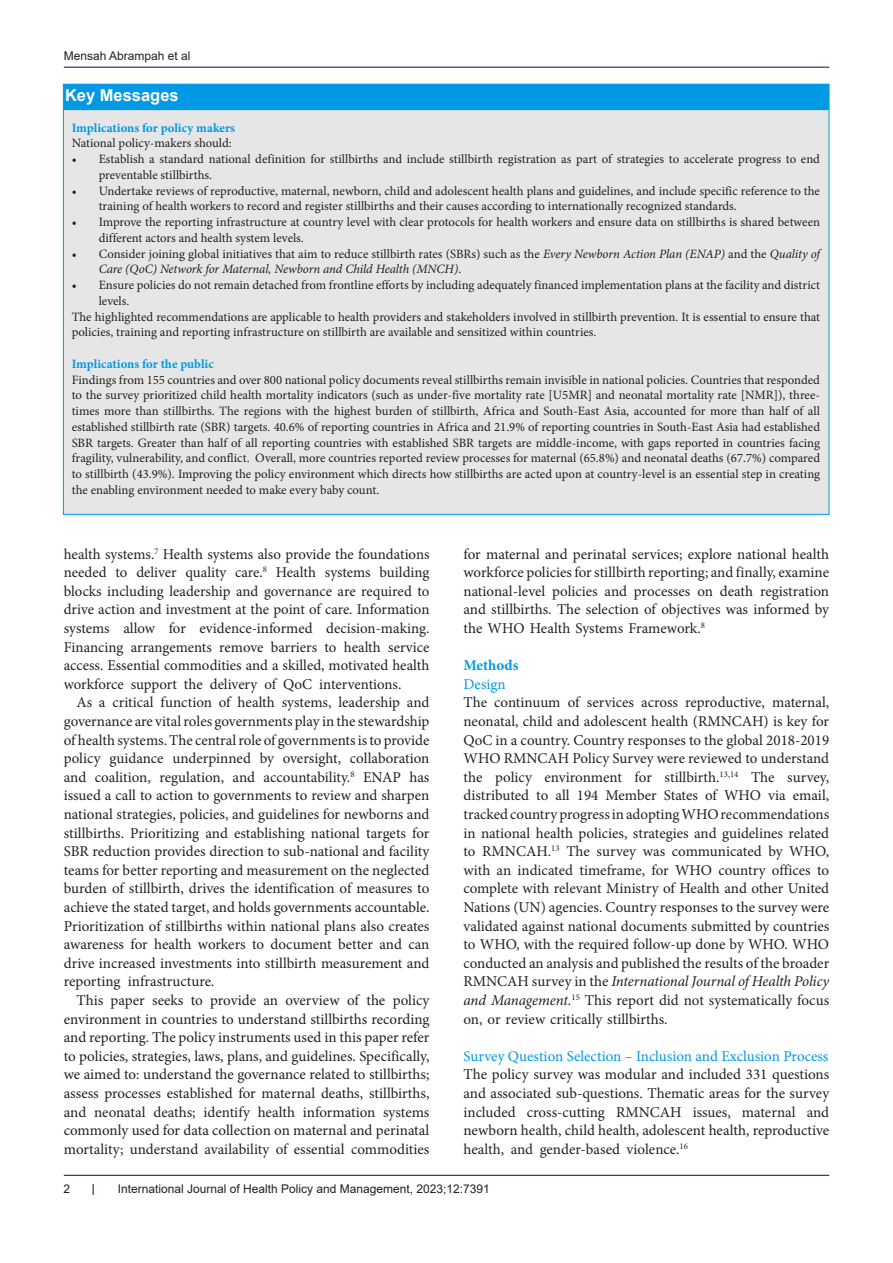
<style>
.page{position:relative;width:893px;height:1263px;background:#fff}
.page>*{position:absolute;margin:0;border:0;box-sizing:border-box;transform-origin:0 0}
.t1{font:700 16.5px "Arial";color:#fff}
.t2{font:15px/18.6px "Minion Pro";color:#231f20;text-align:justify}
.annotation_text{font:15px "Minion Pro";color:#0099e5}
.heading_1{font:700 15px "Minion Pro";color:#0099e5}
.t3{font:12.75px/15.8px "Minion Pro";color:#231f20}
.t4{font:italic 12.75px/15.8px "Minion Pro";letter-spacing:-.005em;color:#231f20}
.t5{font:700 12.75px "Minion Pro";color:#0099e5}
.t6{font:12px "Arial";color:#231f20}
.s1{font-style:normal}
.s2{font-style:italic}
</style>
<div class="page">
<hr style="left:64px;top:67px;width:765px;height:1px;background:#190066">
<hr style="left:64px;top:1175px;width:765px;height:1px;background:#190066">
<div style="left:63px;top:84px;width:766px;height:430px;background:#e6e6e6"></div>
<div style="left:63px;top:84px;width:766px;height:26px;background:#0099e5;border:2px solid #0099e5"></div>
<p class="t6" style="left:64px;top:48px;width:128px">Mensah Abrampah et al</p>
<p class="t1" style="left:65px;top:83px;width:115px">Key Messages</p>
<p class="t5" style="left:72px;top:118px;width:165px">Implications for policy makers</p>
<p class="t3" style="left:72px;top:135px;width:162px">National policy-makers should:</p>
<p class="t3" style="left:99px;top:151px;width:723px;text-indent:-27px">• Establish a standard national definition for stillbirths and include stillbirth registration as part of strategies to accelerate progress to end preventable stillbirths.</p>
<p class="t3" style="left:99px;top:183px;width:723px;text-indent:-27px">• Undertake reviews of reproductive, maternal, newborn, child and adolescent health plans and guidelines, and include specific reference to the training of health workers to record and register stillbirths and their causes according to internationally recognized standards.</p>
<p class="t3" style="left:99px;top:214px;width:723px;text-indent:-27px">• Improve the reporting infrastructure at country level with clear protocols for health workers and ensure data on stillbirths is shared between different actors and health system levels.</p>
<p class="t4" style="left:99px;top:246px;width:723px;text-indent:-27px"><span class="s1">• Consider joining global initiatives that aim to reduce stillbirth rates (SBRs) such as the</span> Every Newborn Action Plan (ENAP) <span class="s1">and the</span> Quality of<br>Care (QoC) Network for Maternal, Newborn and Child Health (MNCH)<span class="s1">.</span></p>
<p class="t3" style="left:99px;top:277px;width:723px;text-indent:-27px">• Ensure policies do not remain detached from frontline efforts by including adequately financed implementation plans at the facility and district levels.</p>
<p class="t3" style="left:72px;top:309px;width:750px">The highlighted recommendations are applicable to health providers and stakeholders involved in stillbirth prevention. It is essential to ensure that policies, training and reporting infrastructure on stillbirth are available and sensitized within countries.</p>
<p class="t5" style="left:72px;top:355px;width:144px">Implications for the public</p>
<p class="t3" style="left:72px;top:372px;width:750px;text-align:justify">Findings from 155 countries and over 800 national policy documents reveal stillbirths remain invisible in national policies. Countries that responded to the survey prioritized child health mortality indicators (such as under-five mortality rate [U5MR] and neonatal mortality rate [NMR]), three&shy;times more than stillbirths. The regions with the highest burden of stillbirth, Africa and South-East Asia, accounted for more than half of all established stillbirth rate (SBR) targets. 40.6% of reporting countries in Africa and 21.9% of reporting countries in South-East Asia had established SBR targets. Greater than half of all reporting countries with established SBR targets are middle-income, with gaps reported in countries facing fragility, vulnerability, and conflict. Overall, more countries reported review processes for maternal (65.8%) and neonatal deaths (67.7%) compared to stillbirth (43.9%). Improving the policy environment which directs how stillbirths are acted upon at country-level is an essential step in creating the enabling environment needed to make every baby count.</p>
<p class="t2" style="left:64px;top:545px;width:367px">health systems.<sup>7</sup> Health systems also provide the foundations needed to deliver quality care.<sup>8</sup> Health systems building blocks including leadership and governance are required to drive action and investment at the point of care. Information systems allow for evidence-informed decision-making.<br>Financing arrangements remove barriers to health service access. Essential commodities and a skilled, motivated health workforce support the delivery of QoC interventions.</p>
<p class="t2" style="left:64px;top:693px;width:367px;text-indent:13px">As a critical function of health systems, leadership and governance are vital roles governments play in the stewardship of health systems. The central role of governments is to provide policy guidance underpinned by oversight, collaboration and coalition, regulation, and accountability.<sup>8</sup> ENAP has issued a call to action to governments to review and sharpen national strategies, policies, and guidelines for newborns and stillbirths. Prioritizing and establishing national targets for SBR reduction provides direction to sub-national and facility teams for better reporting and measurement on the neglected burden of stillbirth, drives the identification of measures to achieve the stated target, and holds governments accountable.<br>Prioritization of stillbirths within national plans also creates awareness for health workers to document better and can drive increased investments into stillbirth measurement and reporting infrastructure.</p>
<p class="t2" style="left:64px;top:991px;width:367px;text-indent:13px">This paper seeks to provide an overview of the policy environment in countries to understand stillbirths recording and reporting. The policy instruments used in this paper refer to policies, strategies, laws, plans, and guidelines. Specifically, we aimed to: understand the governance related to stillbirths; assess processes established for maternal deaths, stillbirths, and neonatal deaths; identify health information systems commonly used for data collection on maternal and perinatal mortality; understand availability of essential commodities</p>
<p class="t2" style="left:463px;top:545px;width:367px">for maternal and perinatal services; explore national health workforce policies for stillbirth reporting; and finally, examine national-level policies and processes on death registration and stillbirths. The selection of objectives was informed by the WHO Health Systems Framework.<sup>8</sup></p>
<p class="heading_1" style="left:463px;top:655px;width:56px">Methods</p>
<p class="annotation_text" style="left:463px;top:674px;width:44px">Design</p>
<p class="t2" style="left:463px;top:693px;width:367px">The continuum of services across reproductive, maternal, neonatal, child and adolescent health (RMNCAH) is key for QoC in a country. Country responses to the global 2018-2019<br>WHO RMNCAH Policy Survey were reviewed to understand the policy environment for stillbirth.<sup>13,14</sup> The survey, distributed to all 194 Member States of WHO via email, tracked country progress in adopting WHO recommendations in national health policies, strategies and guidelines related to RMNCAH.<sup>13</sup> The survey was communicated by WHO, with an indicated timeframe, for WHO country offices to complete with relevant Ministry of Health and other United Nations (UN) agencies. Country responses to the survey were validated against national documents submitted by countries to WHO, with the required follow-up done by WHO. WHO conducted an analysis and published the results of the broader RMNCAH survey in the <span class="s2">International Journal of Health Policy and Management.</span><sup>15</sup> This report did not systematically focus on, or review critically stillbirths.</p>
<p class="annotation_text" style="left:463px;top:1046px;width:366px">Survey Question Selection – Inclusion and Exclusion Process</p>
<p class="t2" style="left:463px;top:1065px;width:367px">The policy survey was modular and included 331 questions and associated sub-questions. Thematic areas for the survey included cross-cutting RMNCAH issues, maternal and newborn health, child health, adolescent health, reproductive health, and gender-based violence.<sup>16</sup></p>
<p class="t6" style="left:64px;top:1180px;width:8px">2</p>
<p class="t6" style="left:118px;top:1180px;width:374px">International Journal of Health Policy and Management, 2023;12:7391</p>
</div>
